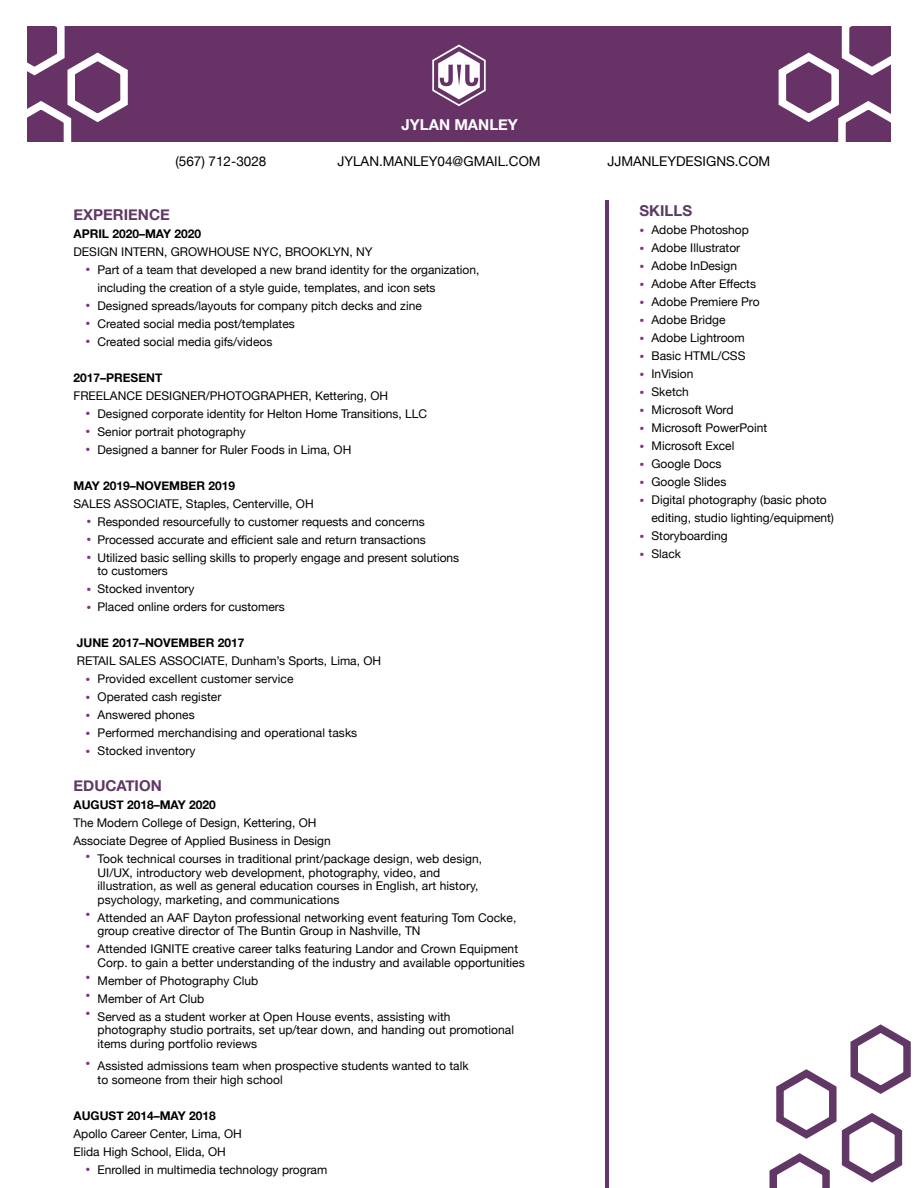
<style>
.page{position:relative;width:918px;height:1188px;background:#fff}
.page>*{position:absolute;margin:0;border:0;box-sizing:border-box;transform-origin:0 0}
.t1{font:700 15px "Helvetica Neue";color:#613865}
.t2{font:700 15px "Helvetica Neue";color:#fff}
.t3{font:700 15px "Helvetica Neue";color:#5b3b63}
.t4{font:13.5px "Helvetica Neue";color:#000}
.t5{font:12px/13.5px "Helvetica Neue";color:#000}
.t6{font:12px/18px "Helvetica Neue";color:#000101}
.t7{font:700 12px "Helvetica Neue";color:#000}
.s1{font-size:7.8px;color:#823181}
.s2{font-size:12.3px}
</style>
<div class="page">
<div style="left:27px;top:27px;width:864px;height:115px;background:#673367"></div>
<svg style="left:432px;top:45px;width:54px;height:61px"></svg>
<hr style="left:605px;top:201px;width:3px;height:987px;background:#613865">
<svg style="left:769px;top:1024px;width:142px;height:164px"></svg>
<svg style="left:27px;top:26px;width:107px;height:116px"></svg>
<svg style="left:772px;top:26px;width:119px;height:116px"></svg>
<p class="t2" style="left:402px;top:113px;width:118px">JYLAN MANLEY</p>
<p class="t4" style="left:175px;top:151px;width:93px">(567) 712-3028</p>
<p class="t4" style="left:337px;top:151px;width:205px">JYLAN.MANLEY04@GMAIL.COM</p>
<p class="t4" style="left:607px;top:151px;width:165px">JJMANLEYDESIGNS.COM</p>
<p class="t1" style="left:74px;top:203px;width:98px">EXPERIENCE</p>
<p class="t7" style="left:74px;top:224px;width:129px">APRIL 2020–MAY 2020</p>
<p class="t5" style="left:74px;top:245px;width:301px">DESIGN INTERN, GROWHOUSE NYC, BROOKLYN, NY</p>
<p class="t5" style="left:98px;top:261px;width:383px;line-height:18px;text-indent:-12px"><span class="s1">●</span> Part of a team that developed a new brand identity for the organization, including the creation of a style guide, templates, and icon sets</p>
<p class="t5" style="left:86px;top:299px;width:338px"><span class="s1">●</span> Designed spreads/layouts for company pitch decks and zine</p>
<p class="t5" style="left:86px;top:317px;width:211px"><span class="s1">●</span> Created social media post/templates</p>
<p class="t5" style="left:86px;top:335px;width:188px"><span class="s1">●</span> Created social media gifs/videos</p>
<p class="t7" style="left:74px;top:368px;width:90px">2017–PRESENT</p>
<p class="t5" style="left:74px;top:389px;width:316px">FREELANCE DESIGNER/PHOTOGRAPHER, Kettering, OH</p>
<p class="t5" style="left:86px;top:407px;width:343px"><span class="s1">●</span> Designed corporate identity for Helton Home Transitions, LLC</p>
<p class="t5" style="left:86px;top:425px;width:162px"><span class="s1">●</span> Senior portrait photography</p>
<p class="t5" style="left:86px;top:443px;width:267px"><span class="s1">●</span> Designed a banner for Ruler Foods in Lima, OH</p>
<p class="t7" style="left:74px;top:476px;width:163px">MAY 2019–NOVEMBER 2019</p>
<p class="t5" style="left:74px;top:497px;width:242px">SALES ASSOCIATE, Staples, Centerville, OH</p>
<p class="t5" style="left:87px;top:515px;width:340px"><span class="s1">●</span> Responded resourcefully to customer requests and concerns</p>
<p class="t5" style="left:87px;top:533px;width:341px"><span class="s1">●</span> Processed accurate and efficient sale and return transactions</p>
<p class="t5" style="left:97px;top:551px;width:363px;text-indent:-11px"><span class="s1">●</span> Utilized basic selling skills to properly engage and present solutions to customers</p>
<p class="t5" style="left:87px;top:583px;width:109px"><span class="s1">●</span> Stocked inventory</p>
<p class="t5" style="left:87px;top:601px;width:200px"><span class="s1">●</span> Placed online orders for customers</p>
<p class="t7" style="left:77px;top:634px;width:169px">JUNE 2017–NOVEMBER 2017</p>
<p class="t5" style="left:77px;top:655px;width:306px">RETAIL SALES ASSOCIATE, Dunham’s Sports, Lima, OH</p>
<p class="t5" style="left:86px;top:673px;width:210px"><span class="s1">●</span> Provided excellent customer service</p>
<p class="t5" style="left:86px;top:691px;width:137px"><span class="s1">●</span> Operated cash register</p>
<p class="t5" style="left:86px;top:709px;width:111px"><span class="s1">●</span> Answered phones</p>
<p class="t5" style="left:86px;top:727px;width:273px"><span class="s1">●</span> Performed merchandising and operational tasks</p>
<p class="t5" style="left:86px;top:745px;width:112px"><span class="s1">●</span> Stocked inventory</p>
<p class="t1" style="left:74px;top:774px;width:90px">EDUCATION</p>
<p class="t7" style="left:74px;top:796px;width:144px">AUGUST 2018–MAY 2020</p>
<p class="t5" style="left:74px;top:815px;width:259px;line-height:18px">The Modern College of Design, Kettering, OH<br>Associate Degree of Applied Business in Design</p>
<p class="t5" style="left:98px;top:853px;width:386px;text-indent:-12px"><sup>●</sup> Took technical courses in traditional print/package design, web design, UI/UX, introductory web development, photography, video, and illustration, as well as general education courses in English, art history, psychology, marketing, and communications</p>
<p class="t5" style="left:98px;top:911px;width:420px;text-indent:-12px"><sup>●</sup> Attended an AAF Dayton professional networking event featuring Tom Cocke, group creative director of The Buntin Group in Nashville, TN</p>
<p class="t5" style="left:98px;top:943px;width:429px;text-indent:-12px"><sup>●</sup> Attended IGNITE creative career talks featuring Landor and Crown Equipment<br>Corp. to gain a better understanding of the industry and available <span class="s2">opportunities</span></p>
<p class="t5" style="left:86px;top:974px;width:174px"><sup>●</sup> Member of Photography Club</p>
<p class="t5" style="left:86px;top:992px;width:120px"><sup>●</sup> Member of Art Club</p>
<p class="t5" style="left:98px;top:1010px;width:418px;text-indent:-12px"><sup>●</sup> Served as a student worker at Open House events, assisting with photography studio portraits, set up/tear down, and handing out promotional items during portfolio reviews</p>
<p class="t5" style="left:98px;top:1060px;width:373px;text-indent:-12px"><sup>●</sup> Assisted admissions team when prospective students wanted to talk to someone from their high school</p>
<p class="t7" style="left:74px;top:1106px;width:144px">AUGUST 2014–MAY 2018</p>
<p class="t5" style="left:74px;top:1125px;width:170px;line-height:18px">Apollo Career Center, Lima, OH<br>Elida High School, Elida, OH</p>
<p class="t5" style="left:86px;top:1163px;width:243px"><span class="s1">●</span> Enrolled in multimedia technology program</p>
<p class="t3" style="left:640px;top:199px;width:54px">SKILLS</p>
<p class="t6" style="left:640px;top:222px;width:111px"><span class="s1">●</span> Adobe Photoshop</p>
<p class="t6" style="left:640px;top:240px;width:102px"><span class="s1">●</span> Adobe Illustrator</p>
<p class="t6" style="left:640px;top:258px;width:99px"><span class="s1">●</span> Adobe InDesign</p>
<p class="t6" style="left:640px;top:276px;width:118px"><span class="s1">●</span> Adobe After Effects</p>
<p class="t6" style="left:640px;top:294px;width:122px"><span class="s1">●</span> Adobe Premiere Pro</p>
<p class="t6" style="left:640px;top:312px;width:88px"><span class="s1">●</span> Adobe Bridge</p>
<p class="t6" style="left:640px;top:330px;width:107px"><span class="s1">●</span> Adobe Lightroom</p>
<p class="t6" style="left:640px;top:348px;width:107px"><span class="s1">●</span> Basic HTML/CSS</p>
<p class="t6" style="left:640px;top:366px;width:55px"><span class="s1">●</span> InVision</p>
<p class="t6" style="left:640px;top:384px;width:51px"><span class="s1">●</span> Sketch</p>
<p class="t6" style="left:640px;top:402px;width:95px"><span class="s1">●</span> Microsoft Word</p>
<p class="t6" style="left:640px;top:420px;width:129px"><span class="s1">●</span> Microsoft PowerPoint</p>
<p class="t6" style="left:640px;top:438px;width:96px"><span class="s1">●</span> Microsoft Excel</p>
<p class="t6" style="left:640px;top:456px;width:83px"><span class="s1">●</span> Google Docs</p>
<p class="t6" style="left:640px;top:474px;width:88px"><span class="s1">●</span> Google Slides</p>
<p class="t6" style="left:652px;top:492px;width:184px;text-indent:-12px"><span class="s1">●</span> Digital photography (basic photo editing, studio lighting/equipment)</p>
<p class="t6" style="left:640px;top:528px;width:90px"><span class="s1">●</span> Storyboarding</p>
<p class="t6" style="left:640px;top:546px;width:43px"><span class="s1">●</span> Slack</p>
</div>
